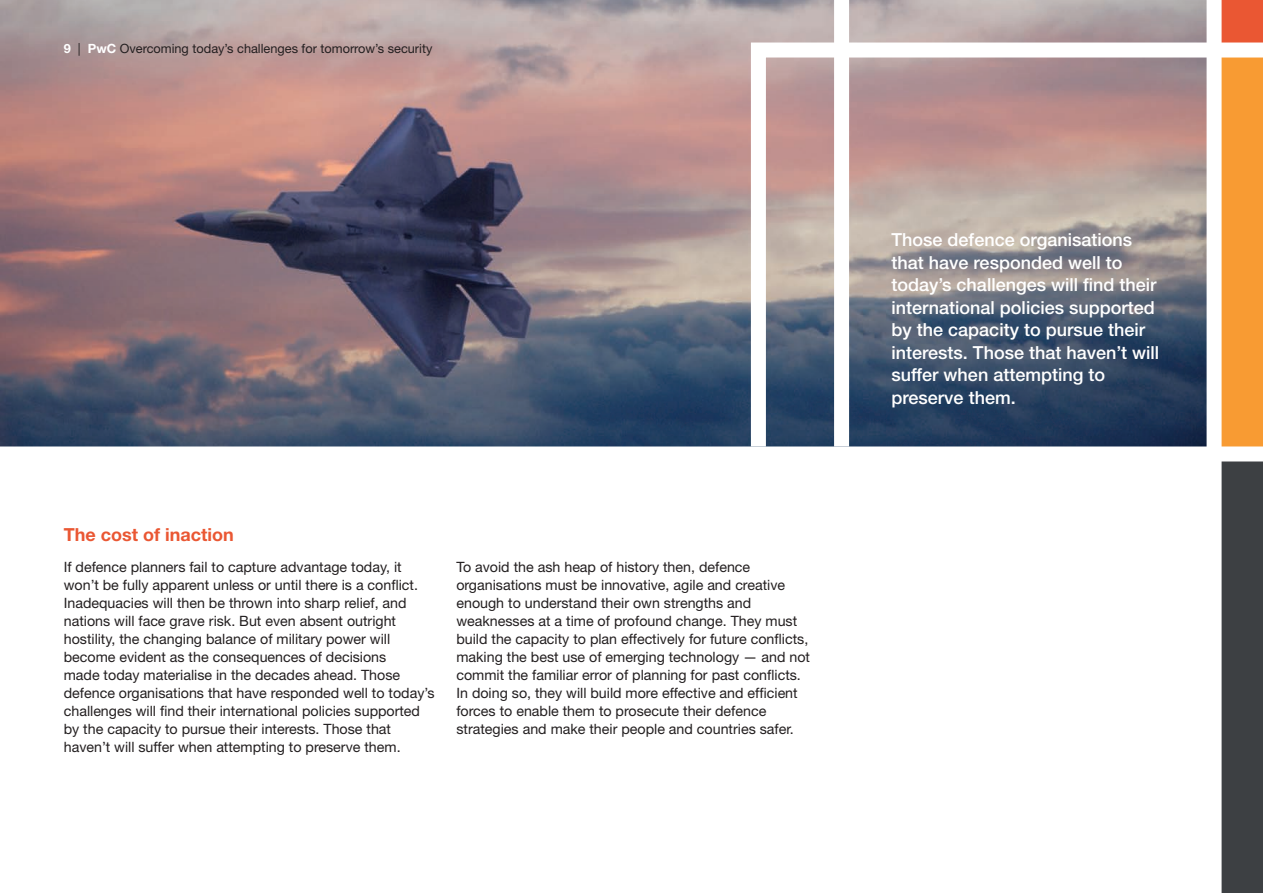
<style>
.page{position:relative;width:1263px;height:893px;background:#fff}
.page>*{position:absolute;margin:0;border:0;box-sizing:border-box;transform-origin:0 0}
.t1{font:500 18px/22.5px "Helvetica Neue";color:#fff}
.t2{font:700 18px "Helvetica Neue";color:#ea5733}
.t3{font:14.25px/18px "Helvetica Neue";color:#231f20}
.t4{font:12.75px "Helvetica Neue";color:#231f20}
.s1{font-weight:700;color:#fff}
</style>
<div class="page">
<img style="left:0;top:0;width:1206px;height:446px">
<div style="left:1220px;top:446px;width:43px;height:447px;background:#3d4043"></div>
<div style="left:1220px;top:0;width:43px;height:51px;background:#ea5733"></div>
<div style="left:834px;top:0;width:15px;height:446px;background:#fff"></div>
<svg style="left:743px;top:35px;width:520px;height:426px;background:#9e9190"></svg>
<p class="t4" style="left:64px;top:40px;width:370px"><span class="s1">9</span> | <span class="s1">PwC</span> Overcoming today’s challenges for tomorrow’s security</p>
<p class="t2" style="left:64px;top:524px;width:171px">The cost of inaction</p>
<p class="t3" style="left:64px;top:558px;width:372px">If defence planners fail to capture advantage today, it won’t be fully apparent unless or until there is a conflict.<br>Inadequacies will then be thrown into sharp relief, and nations will face grave risk. But even absent outright hostility, the changing balance of military power will become evident as the consequences of decisions<br>made today materialise in the decades ahead. Those defence organisations that have responded well to today’s challenges will find their international policies supported by the capacity to pursue their interests. Those that haven’t will suffer when attempting to preserve them.</p>
<p class="t3" style="left:456px;top:558px;width:355px">To avoid the ash heap of history then, defence organisations must be innovative, agile and creative enough to understand their own strengths and weaknesses at a time of profound change. They must build the capacity to plan effectively for future conflicts, making the best use of emerging technology — and not commit the familiar error of planning for past conflicts.<br>In doing so, they will build more effective and efficient forces to enable them to prosecute their defence strategies and make their people and countries safer.</p>
<p class="t1" style="left:891px;top:229px;width:269px">Those defence organisations that have responded well to today’s challenges will find their international policies supported by the capacity to pursue their interests. Those that haven’t will suffer when attempting to preserve them.</p>
</div>
